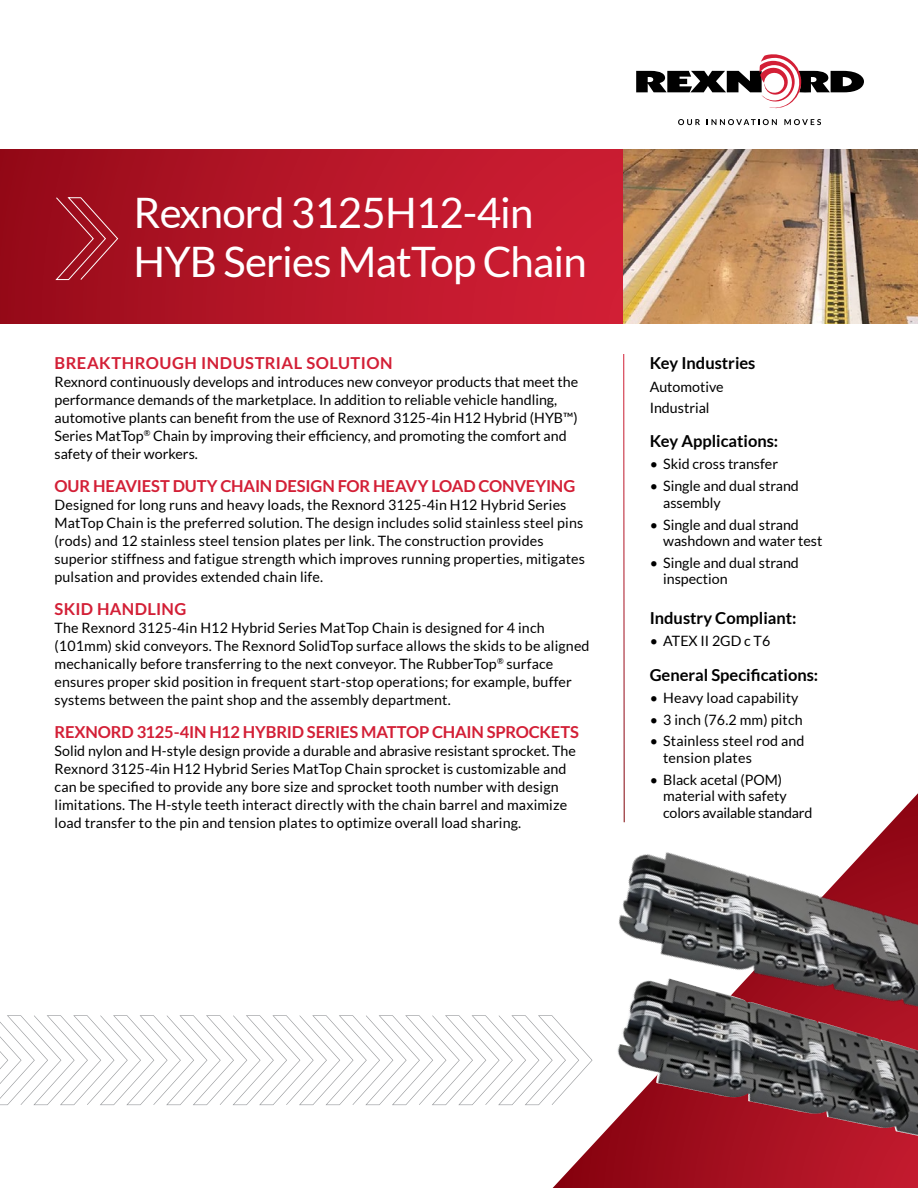
<style>
.page{position:relative;width:918px;height:1188px;background:#fff}
.page>*{position:absolute;margin:0;border:0;box-sizing:border-box;transform-origin:0 0}
.t1{font:42px/49.5px "Lato";letter-spacing:-.02em;color:#fff}
.t2{font:700 16.5px "Lato";letter-spacing:-.005em;color:#d31f36}
.t3{font:700 16.5px "Lato";color:#000}
.t4{font:700 16.5px "Lato";letter-spacing:.03em;color:#d31f36}
.t5{font:700 16.5px "Lato";letter-spacing:.02em;color:#d31f36}
.t6{font:14.25px/18px "Lato";letter-spacing:.01em;color:#000}
</style>
<div class="page">
<svg style="left:553px;top:1120px;width:365px;height:68px;background:#af2937"></svg>
<svg style="left:636px;top:54px;width:228px;height:55px"></svg>
<svg style="left:678px;top:119px;width:22px;height:6px"></svg>
<svg style="left:707px;top:119px;width:70px;height:6px"></svg>
<svg style="left:784px;top:119px;width:37px;height:6px"></svg>
<svg style="left:0;top:1015px;width:580px;height:90px"></svg>
<div style="left:0;top:149px;width:624px;height:175px;background:linear-gradient(to right,#980b19,#d42036)"></div>
<svg style="left:54px;top:196px;width:65px;height:85px;background:#a41c2b"></svg>
<svg style="left:623px;top:354px;width:2px;height:382px"></svg>
<img style="left:623px;top:149px;width:295px;height:175px">
<img style="left:615px;top:1097px;width:303px;height:39px">
<img style="left:580px;top:736px;width:338px;height:361px">
<h1 class="t1" style="left:134px;top:188px;width:455px">Rexnord 3125H12-4in<br>HYB Series MatTop Chain</h1>
<p class="t4" style="left:55px;top:353px;width:340px">BREAKTHROUGH INDUSTRIAL SOLUTION</p>
<p class="t6" style="left:55px;top:373px;width:525px">Rexnord continuously develops and introduces new conveyor products that meet the performance demands of the marketplace. In addition to reliable vehicle handling, automotive plants can benefit from the use of Rexnord 3125-4in H12 Hybrid (HYB™)<br>Series MatTop<sup>®</sup> Chain by improving their efficiency, and promoting the comfort and safety of their workers.</p>
<p class="t2" style="left:55px;top:476px;width:522px">OUR HEAVIEST DUTY CHAIN DESIGN FOR HEAVY LOAD CONVEYING</p>
<p class="t6" style="left:55px;top:496px;width:532px">Designed for long runs and heavy loads, the Rexnord 3125-4in H12 Hybrid Series MatTop Chain is the preferred solution. The design includes solid stainless steel pins (rods) and 12 stainless steel tension plates per link. The construction provides superior stiffness and fatigue strength which improves running properties, mitigates pulsation and provides extended chain life.</p>
<p class="t5" style="left:55px;top:599px;width:133px">SKID HANDLING</p>
<p class="t6" style="left:55px;top:619px;width:537px">The Rexnord 3125-4in H12 Hybrid Series MatTop Chain is designed for 4 inch (101mm) skid conveyors. The Rexnord SolidTop surface allows the skids to be aligned mechanically before transferring to the next conveyor. The RubberTop<sup>®</sup> surface ensures proper skid position in frequent start-stop operations; for example, buffer systems between the paint shop and the assembly department.</p>
<p class="t2" style="left:55px;top:722px;width:526px">REXNORD 3125-4IN H12 HYBRID SERIES MATTOP CHAIN SPROCKETS</p>
<p class="t6" style="left:55px;top:742px;width:523px">Solid nylon and H-style design provide a durable and abrasive resistant sprocket. The Rexnord 3125-4in H12 Hybrid Series MatTop Chain sprocket is customizable and can be specified to provide any bore size and sprocket tooth number with design limitations. The H-style teeth interact directly with the chain barrel and maximize load transfer to the pin and tension plates to optimize overall load sharing.</p>
<p class="t3" style="left:650px;top:353px;width:107px">Key Industries</p>
<p class="t6" style="left:650px;top:377px;width:76px;line-height:20.7px">Automotive<br>Industrial</p>
<p class="t3" style="left:650px;top:432px;width:130px">Key Applications:</p>
<p class="t6" style="left:650px;top:455px;width:130px">• Skid cross transfer</p>
<p class="t6" style="left:663px;top:478px;width:137px;line-height:16.5px;text-indent:-13px">• Single and dual strand assembly</p>
<p class="t6" style="left:663px;top:516px;width:161px;line-height:16.5px;text-indent:-13px">• Single and dual strand washdown and water test</p>
<p class="t6" style="left:663px;top:554px;width:137px;line-height:16.5px;text-indent:-13px">• Single and dual strand inspection</p>
<p class="t3" style="left:650px;top:609px;width:148px">Industry Compliant:</p>
<p class="t6" style="left:650px;top:632px;width:122px">• ATEX II 2GD c T6</p>
<p class="t3" style="left:650px;top:665px;width:170px">General Specifications:</p>
<p class="t6" style="left:650px;top:688px;width:150px">• Heavy load capability</p>
<p class="t6" style="left:650px;top:710px;width:155px">• 3 inch (76.2 mm) pitch</p>
<p class="t6" style="left:663px;top:733px;width:143px;line-height:16.5px;text-indent:-13px">• Stainless steel rod and tension plates</p>
<p class="t6" style="left:663px;top:771px;width:151px;line-height:16.5px;text-indent:-13px">• Black acetal (POM) material with safety colors available standard</p>
</div>
